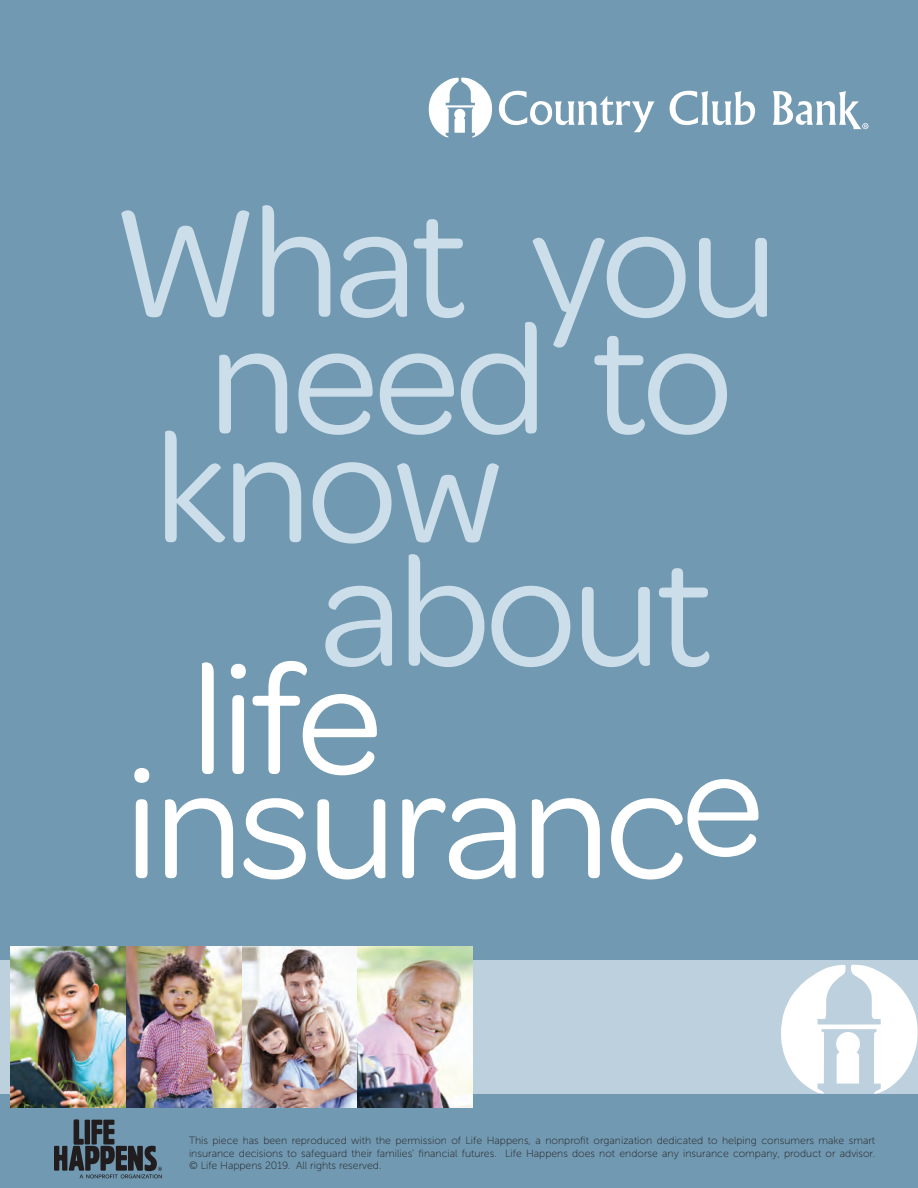
<style>
.page{position:relative;width:918px;height:1188px;background:#7199b1}
.page>*{position:absolute;margin:0;border:0;box-sizing:border-box;transform-origin:0 0}
.t1{font:163.05px/116.7px "Omnes";letter-spacing:-.025em;color:#ccdee9;text-align:center}
.t2{font:163.05px "Omnes";letter-spacing:-.025em;color:#fff}
.t3{font:10.5px/12.6px "Museo Sans 100";color:#231f20;text-align:justify}
.s1{font-size:156.15px}
</style>
<div class="page">
<div style="left:0;top:960px;width:918px;height:134px;background:#bdd0dd"></div>
<svg style="left:54px;top:1120px;width:108px;height:58px"></svg>
<img style="left:11px;top:946px;width:115px;height:161px">
<img style="left:242px;top:946px;width:115px;height:161px">
<img style="left:357px;top:946px;width:115px;height:161px">
<img style="left:126px;top:946px;width:116px;height:161px">
<svg style="left:429px;top:78px;width:63px;height:59px"></svg>
<svg style="left:499px;top:91px;width:156px;height:41px"></svg>
<svg style="left:670px;top:91px;width:85px;height:34px"></svg>
<svg style="left:773px;top:91px;width:95px;height:38px"></svg>
<svg style="left:781px;top:965px;width:137px;height:129px"></svg>
<h1 class="t1" style="left:114px;top:195px;width:665px">What you need to</h1>
<h1 class="t1" style="left:320px;top:417px;width:394px;line-height:123.6px;text-align:left;text-indent:-165px">know about</h1>
<h1 class="t2" style="left:191px;top:610px;width:193px">life</h1>
<h1 class="t2" style="left:125px;top:714px;width:641px">insuranc<span class="s1">e</span></h1>
<p class="t3" style="left:189px;top:1134px;width:688px">This piece has been reproduced with the permission of Life Happens, a nonprofit organization dedicated to helping consumers make smart insurance decisions to safeguard their families’ financial futures. Life Happens does not endorse any insurance company, product or advisor. © Life Happens 2019. All rights reserved.</p>
</div>
